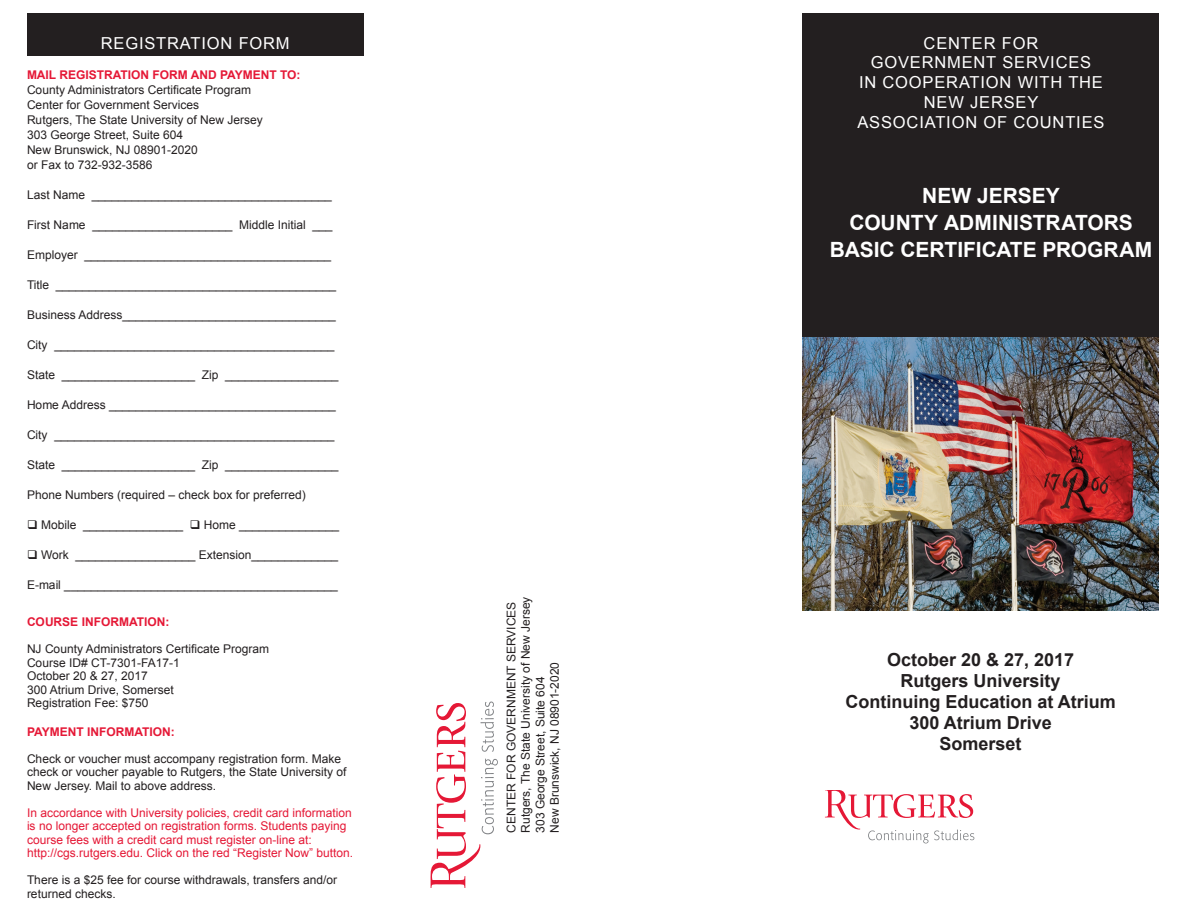
<style>
.page{position:relative;width:1188px;height:918px;background:#fff}
.page>*{position:absolute;margin:0;border:0;box-sizing:border-box;transform-origin:0 0}
.t1{font:700 21px/27px "Arial";letter-spacing:-.005em;color:#fff;text-align:center}
.t2{font:700 18px/21px "Arial";color:#231f20;text-align:center}
.t3{font:16.5px/19.8px "Arial";letter-spacing:.05em;color:#fff;text-align:center}
.t4{font:12px/13.5px "Arial";color:#231f20}
.t5{font:12px/13.5px "Arial";color:#e51836}
.t6{font:700 12px "Arial";color:#e51836}
</style>
<div class="page">
<svg style="left:431px;top:702px;width:67px;height:186px"></svg>
<svg style="left:825px;top:790px;width:149px;height:53px"></svg>
<div style="left:802px;top:87px;width:358px;height:252px;background:#231f20"></div>
<div style="left:802px;top:14px;width:358px;height:136px;background:#231f20"></div>
<div style="left:27px;top:14px;width:337px;height:42px;background:#231f20"></div>
<img style="left:802px;top:338px;width:357px;height:273px">
<h3 class="t3" style="left:101px;top:33px;width:190px">REGISTRATION FORM</h3>
<p class="t6" style="left:27px;top:66px;width:275px">MAIL REGISTRATION FORM AND PAYMENT TO:</p>
<p class="t4" style="left:27px;top:82px;width:237px;line-height:15px">County Administrators Certificate Program Center for Government Services<br>Rutgers, The State University of New Jersey 303 George Street, Suite 604<br>New Brunswick, NJ 08901-2020<br>or Fax to 732-932-3586</p>
<p class="t4" style="left:27px;top:188px;width:306px">Last Name ____________________________________</p>
<p class="t4" style="left:27px;top:218px;width:307px">First Name _____________________ Middle Initial ___</p>
<p class="t4" style="left:27px;top:248px;width:306px">Employer _____________________________________</p>
<p class="t4" style="left:27px;top:278px;width:311px">Title __________________________________________</p>
<p class="t4" style="left:27px;top:308px;width:310px">Business Address________________________________</p>
<p class="t4" style="left:27px;top:338px;width:309px">City __________________________________________</p>
<p class="t4" style="left:27px;top:368px;width:313px">State ____________________ Zip _________________</p>
<p class="t4" style="left:27px;top:398px;width:310px">Home Address __________________________________</p>
<p class="t4" style="left:27px;top:428px;width:309px">City __________________________________________</p>
<p class="t4" style="left:27px;top:458px;width:313px">State ____________________ Zip _________________</p>
<p class="t4" style="left:27px;top:488px;width:280px">Phone Numbers (required – check box for preferred)</p>
<p class="t4" style="left:27px;top:518px;width:314px">❑ Mobile _______________ ❑ Home _______________</p>
<p class="t4" style="left:27px;top:548px;width:313px">❑ Work __________________ Extension_____________</p>
<p class="t4" style="left:27px;top:578px;width:312px">E-mail _________________________________________</p>
<p class="t6" style="left:27px;top:614px;width:144px">COURSE INFORMATION:</p>
<p class="t4" style="left:27px;top:642px;width:244px">NJ County Administrators Certificate Program<br>Course ID# CT-7301-FA17-1<br>October 20 &amp; 27, 2017<br>300 Atrium Drive, Somerset<br>Registration Fee: $750</p>
<p class="t6" style="left:27px;top:723px;width:149px">PAYMENT INFORMATION:</p>
<p class="t4" style="left:27px;top:752px;width:321px">Check or voucher must accompany registration form. Make check or voucher payable to Rutgers, the State University of<br>New Jersey. Mail to above address.</p>
<p class="t5" style="left:27px;top:806px;width:328px">In accordance with University policies, credit card information is no longer accepted on registration forms. Students paying course fees with a credit card must register on-line at: http://cgs.rutgers.edu. Click on the red “Register Now” button.</p>
<p class="t4" style="left:27px;top:873px;width:312px">There is a $25 fee for course withdrawals, transfers and/or returned checks.</p>
<p class="t4" style="left:504px;top:833px;width:237px;line-height:14.4px;rotate:-90deg">CENTER FOR GOVERNMENT SERVICES Rutgers, The State University of New Jersey 303 George Street, Suite 604<br>New Brunswick, NJ 08901-2020</p>
<h3 class="t3" style="left:857px;top:33px;width:249px">CENTER FOR<br>GOVERNMENT SERVICES<br>IN COOPERATION WITH THE<br>NEW JERSEY<br>ASSOCIATION OF COUNTIES</h3>
<h1 class="t1" style="left:830px;top:183px;width:324px">NEW JERSEY<br>COUNTY ADMINISTRATORS<br>BASIC CERTIFICATE PROGRAM</h1>
<h2 class="t2" style="left:845px;top:650px;width:272px">October 20 &amp; 27, 2017<br>Rutgers University<br>Continuing Education at Atrium<br>300 Atrium Drive<br>Somerset</h2>
</div>
